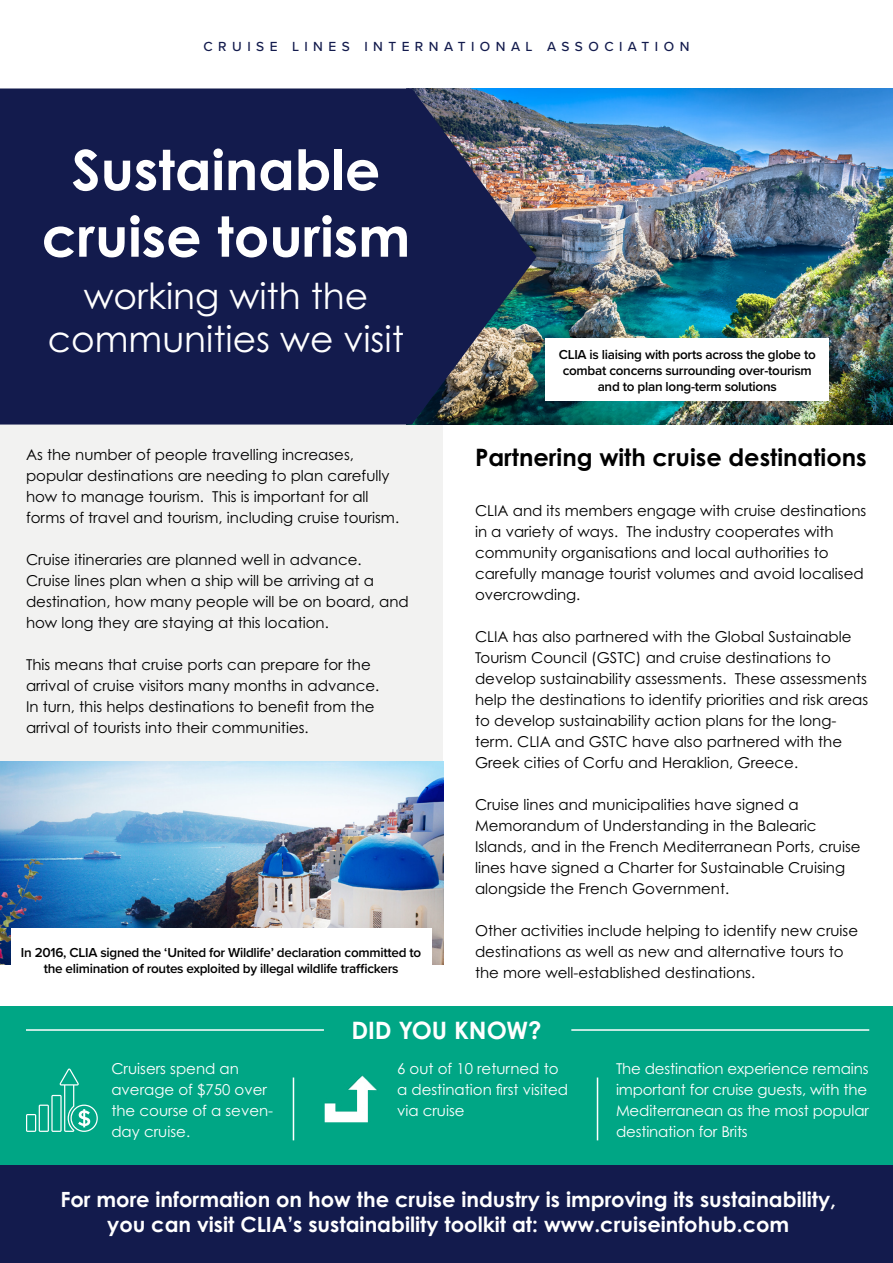
<style>
.page{position:relative;width:893px;height:1263px;background:#fff}
.page>*{position:absolute;margin:0;border:0;box-sizing:border-box;transform-origin:0 0}
.t1{font:700 55.5px/66.6px "Century Gothic Pro";color:#fff;text-align:center}
.t2{font:36px/43.2px "Century Gothic Pro";color:#fff;text-align:center}
.t3{font:700 24px "Century Gothic Pro";color:#000}
.t4{font:700 24px "Century Gothic Pro";color:#fff}
.t5{font:700 21px/25.2px "Century Gothic Pro";color:#fff;text-align:center}
.t6{font:15px/21px "Century Gothic Pro";color:#000}
.t7{font:15px/21px "Century Gothic Pro";letter-spacing:-.01em;color:#fff}
.t8{font:500 13.65px "Proxima Nova";letter-spacing:.4em;color:#131b4d}
.t9{font:600 13.5px/16.2px "Proxima Nova";letter-spacing:-.02em;color:#000;text-align:center}
</style>
<div class="page">
<div style="left:0;top:1006px;width:893px;height:160px;background:#00a685"></div>
<div style="left:0;top:407px;width:443px;height:358px;background:#f2f2f1"></div>
<img style="left:536px;top:88px;width:357px;height:336px">
<svg style="left:0;top:88px;width:536px;height:336px;background:#1c2551"></svg>
<div style="left:0;top:1166px;width:893px;height:97px;background:#131b4d"></div>
<div style="left:545px;top:339px;width:284px;height:62px;background:#fff"></div>
<img style="left:0;top:761px;width:443px;height:204px">
<svg style="left:26px;top:1068px;width:72px;height:64px"></svg>
<hr style="left:293px;top:1077px;width:1px;height:63px;background:#fff">
<hr style="left:597px;top:1077px;width:1px;height:63px;background:#fff">
<hr style="left:571px;top:1029px;width:298px;height:2px;background:#fff">
<hr style="left:26px;top:1029px;width:298px;height:2px;background:#fff">
<div style="left:11px;top:929px;width:420px;height:62px;background:#fff"></div>
<img style="left:324px;top:1075px;width:53px;height:48px">
<p class="t8" style="left:204px;top:36px;width:487px">CRUISE LINES INTERNATIONAL ASSOCIATION</p>
<h1 class="t1" style="left:42px;top:136px;width:370px">Sustainable cruise tourism</h1>
<h2 class="t2" style="left:48px;top:274px;width:358px">working with the communities we visit</h2>
<p class="t6" style="left:26px;top:444px;width:375px">As the number of people travelling increases, popular destinations are needing to plan carefully how to manage tourism. This is important for all forms of travel and tourism, including cruise tourism.</p>
<p class="t6" style="left:26px;top:549px;width:384px">Cruise itineraries are planned well in advance.<br>Cruise lines plan when a ship will be arriving at a destination, how many people will be on board, and how long they are staying at this location.</p>
<p class="t6" style="left:26px;top:654px;width:355px">This means that cruise ports can prepare for the arrival of cruise visitors many months in advance.<br>In turn, this helps destinations to benefit from the arrival of tourists into their communities.</p>
<p class="t9" style="left:21px;top:944px;width:402px">In 2016, CLIA signed the ‘United for Wildlife’ declaration committed to the elimination of routes exploited by illegal wildlife traffickers</p>
<p class="t9" style="left:559px;top:346px;width:258px">CLIA is liaising with ports across the globe to combat concerns surrounding over-tourism and to plan long-term solutions</p>
<h3 class="t3" style="left:475px;top:443px;width:393px">Partnering with cruise destinations</h3>
<p class="t6" style="left:475px;top:500px;width:393px">CLIA and its members engage with cruise destinations in a variety of ways. The industry cooperates with community organisations and local authorities to carefully manage tourist volumes and avoid localised overcrowding.</p>
<p class="t6" style="left:475px;top:626px;width:395px">CLIA has also partnered with the Global Sustainable Tourism Council (GSTC) and cruise destinations to develop sustainability assessments. These assessments help the destinations to identify priorities and risk areas to develop sustainability action plans for the long&shy;term. CLIA and GSTC have also partnered with the Greek cities of Corfu and Heraklion, Greece.</p>
<p class="t6" style="left:475px;top:794px;width:387px">Cruise lines and municipalities have signed a Memorandum of Understanding in the Balearic Islands, and in the French Mediterranean Ports, cruise lines have signed a Charter for Sustainable Cruising alongside the French Government.</p>
<p class="t6" style="left:475px;top:920px;width:385px">Other activities include helping to identify new cruise destinations as well as new and alternative tours to the more well-established destinations.</p>
<p class="t7" style="left:111px;top:1058px;width:163px">Cruisers spend an average of $750 over the course of a seven&shy;day cruise.</p>
<h3 class="t4" style="left:351px;top:1015px;width:192px">DID YOU KNOW?</h3>
<p class="t7" style="left:397px;top:1058px;width:173px">6 out of 10 returned to a destination first visited via cruise</p>
<p class="t7" style="left:616px;top:1058px;width:255px">The destination experience remains important for cruise guests, with the<br>Mediterranean as the most popular destination for Brits</p>
<h3 class="t5" style="left:60px;top:1186px;width:777px">For more information on how the cruise industry is improving its sustainability, you can visit CLIA’s sustainability toolkit at: www.cruiseinfohub.com</h3>
</div>
